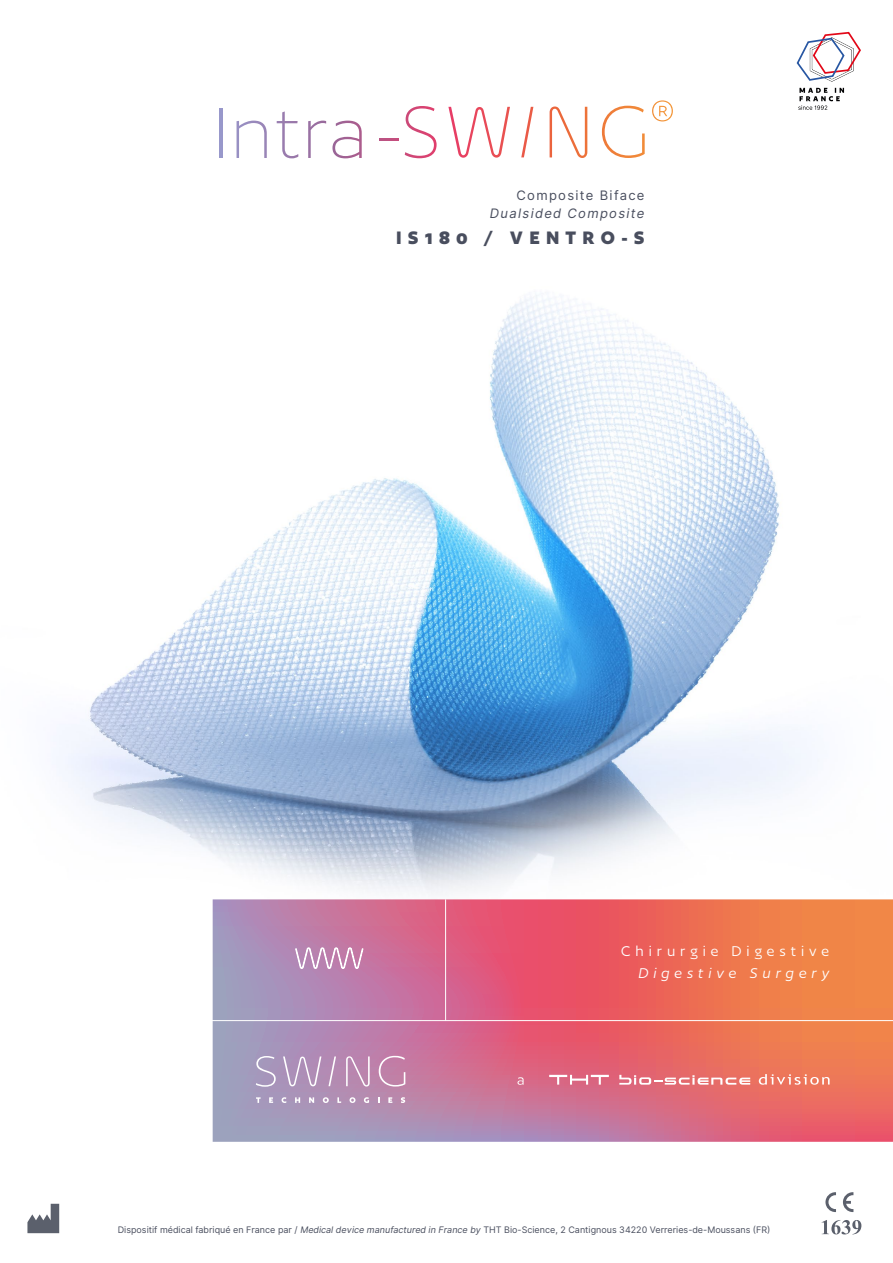
<style>
.page{position:relative;width:893px;height:1263px;background:#fff}
.page>*{position:absolute;margin:0;border:0;box-sizing:border-box;transform-origin:0 0}
.t1{font:700 21px "Author";letter-spacing:.3em;color:#494e5e}
.t2{font:16.5px "Author";letter-spacing:.3em;color:#fff}
.t3{font:italic 16.5px "Author";letter-spacing:.3em;color:#fff}
.t4{font:italic 13.05px "Inter UI";letter-spacing:.1em;color:#494e5e}
.t5{font:13.05px "Inter UI";letter-spacing:.1em;color:#494e5e}
.t6{font:9px "Inter UI";color:#494e5e}
.s1{font-style:italic}
</style>
<div class="page">
<img style="left:56px;top:119px;width:763px;height:963px">
<svg style="left:213px;top:899px;width:680px;height:243px;background:#d4757f"></svg>
<svg style="left:825px;top:1192px;width:11px;height:20px"></svg>
<svg style="left:843px;top:1192px;width:10px;height:20px"></svg>
<svg style="left:821px;top:1220px;width:40px;height:14px"></svg>
<svg style="left:27px;top:1204px;width:32px;height:29px"></svg>
<svg style="left:796px;top:31px;width:65px;height:79px"></svg>
<svg style="left:549px;top:1075px;width:60px;height:9px"></svg>
<svg style="left:619px;top:1075px;width:131px;height:10px"></svg>
<svg style="left:759px;top:1074px;width:70px;height:11px"></svg>
<svg style="left:517px;top:1077px;width:7px;height:8px"></svg>
<svg style="left:256px;top:1056px;width:20px;height:31px"></svg>
<svg style="left:379px;top:1056px;width:26px;height:30px"></svg>
<svg style="left:283px;top:1056px;width:38px;height:30px"></svg>
<svg style="left:328px;top:1056px;width:8px;height:30px"></svg>
<svg style="left:346px;top:1056px;width:24px;height:30px"></svg>
<svg style="left:256px;top:1097px;width:5px;height:6px"></svg>
<svg style="left:269px;top:1097px;width:4px;height:6px"></svg>
<svg style="left:282px;top:1097px;width:4px;height:6px"></svg>
<svg style="left:295px;top:1097px;width:5px;height:6px"></svg>
<svg style="left:309px;top:1097px;width:5px;height:6px"></svg>
<svg style="left:323px;top:1097px;width:6px;height:6px"></svg>
<svg style="left:337px;top:1097px;width:4px;height:6px"></svg>
<svg style="left:349px;top:1097px;width:6px;height:6px"></svg>
<svg style="left:364px;top:1097px;width:5px;height:6px"></svg>
<svg style="left:388px;top:1097px;width:4px;height:6px"></svg>
<svg style="left:401px;top:1097px;width:4px;height:6px"></svg>
<svg style="left:295px;top:948px;width:68px;height:21px"></svg>
<hr style="left:220px;top:108px;width:2px;height:50px;background:#9898cb">
<svg style="left:237px;top:121px;width:30px;height:37px"></svg>
<svg style="left:277px;top:111px;width:21px;height:47px"></svg>
<svg style="left:308px;top:121px;width:18px;height:37px"></svg>
<svg style="left:332px;top:121px;width:30px;height:37px"></svg>
<hr style="left:379px;top:138px;width:20px;height:3px;background:#bf5080">
<svg style="left:405px;top:106px;width:32px;height:52px"></svg>
<svg style="left:602px;top:106px;width:43px;height:52px"></svg>
<svg style="left:448px;top:107px;width:62px;height:51px"></svg>
<svg style="left:521px;top:107px;width:12px;height:50px"></svg>
<svg style="left:550px;top:106px;width:37px;height:52px"></svg>
<svg style="left:652px;top:100px;width:21px;height:21px"></svg>
<hr style="left:0;top:1020px;width:893px;height:1px;background:#fff">
<hr style="left:445px;top:899px;width:1px;height:121px;background:#fff">
<h3 class="t5" style="left:516px;top:186px;width:130px">Composite Biface</h3>
<h3 class="t4" style="left:490px;top:204px;width:156px">Dualsided Composite</h3>
<h1 class="t1" style="left:396px;top:227px;width:250px">IS180 / VENTRO-S</h1>
<h2 class="t2" style="left:621px;top:942px;width:209px">Chirurgie Digestive</h2>
<h2 class="t3" style="left:638px;top:965px;width:192px">Digestive Surgery</h2>
<p class="t6" style="left:118px;top:1223px;width:654px">Dispositif médical fabriqué en France par / <span class="s1">Medical device manufactured in France by</span> THT Bio-Science, 2 Cantignous 34220 Verreries-de-Moussans (FR)</p>
</div>
